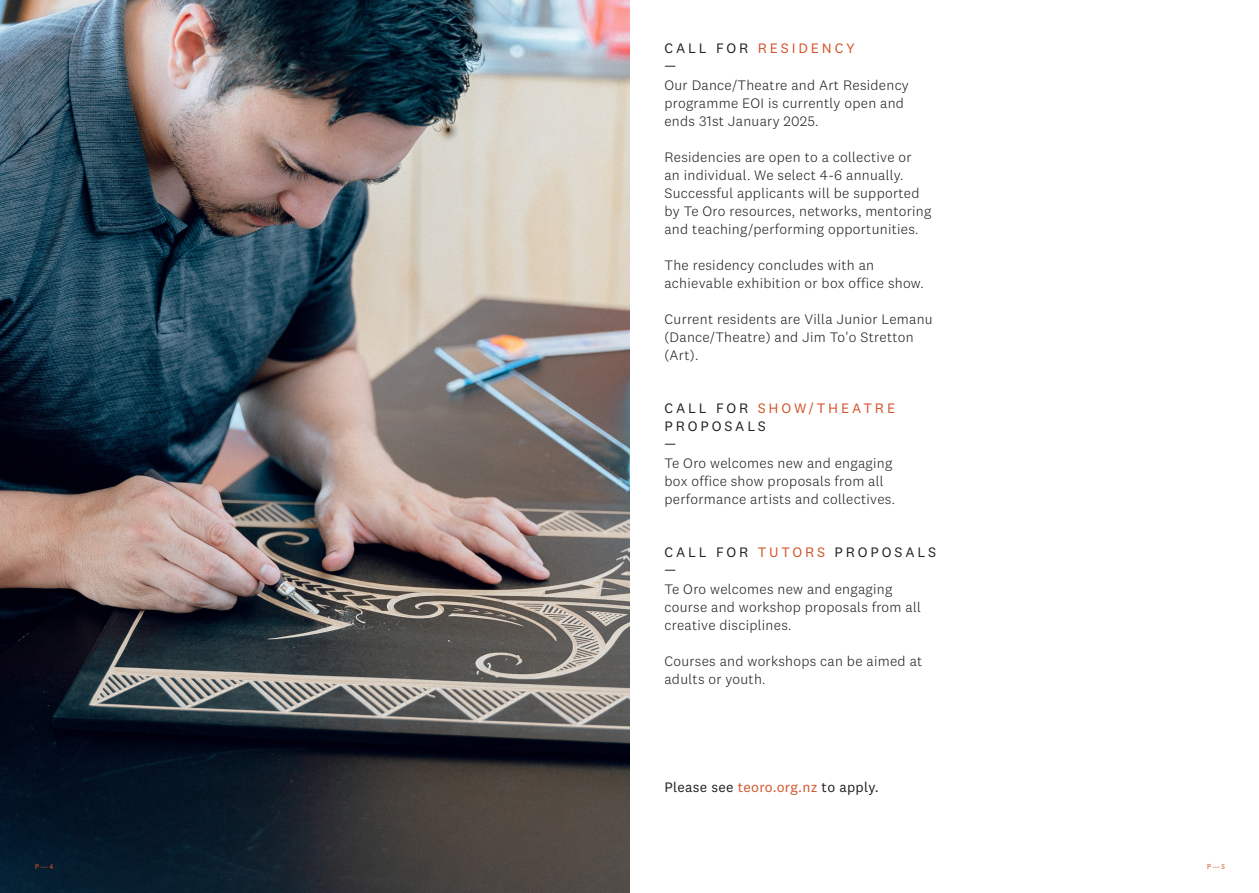
<style>
.page{position:relative;width:1259px;height:893px;background:#fff}
.page>*{position:absolute;margin:0;border:0;box-sizing:border-box;transform-origin:0 0}
.S2__DIN_Regular_9_5_12_CAPS{font:300 14.25px/18px "National 2";letter-spacing:.02em;color:#231f20}
.S2__DIN_Regular_9_5_12_CAPS-2{font:14.25px/18px "National 2";letter-spacing:.2em;color:#231f20}
.S2__DIN_Regular_9_5_12_CAPS-3{font:14.25px "National 2";letter-spacing:.02em;color:#231f20}
.S2__DIN_Regular_9_5_12_CAPS-4{font:14.25px "National 2";letter-spacing:.2em;color:#d35329}
.t1{font:7.5px "Myriad Pro";color:#d35329}
.s1{color:#231f20}
.s2{color:#d35329}
</style>
<div class="page">
<img style="left:0;top:1px;width:629px;height:891px">
<p class="S2__DIN_Regular_9_5_12_CAPS-4" style="left:664px;top:39px;width:192px"><span class="s1">CALL FOR</span> RESIDENCY</p>
<p class="S2__DIN_Regular_9_5_12_CAPS-2" style="left:664px;top:57px;width:13px">—</p>
<p class="S2__DIN_Regular_9_5_12_CAPS" style="left:664px;top:76px;width:246px">Our Dance/Theatre and Art Residency programme EOI is currently open and ends 31st January 2025.</p>
<p class="S2__DIN_Regular_9_5_12_CAPS" style="left:664px;top:148px;width:268px">Residencies are open to a collective or<br>an individual. We select 4-6 annually.<br>Successful applicants will be supported by Te Oro resources, networks, mentoring and teaching/performing opportunities.</p>
<p class="S2__DIN_Regular_9_5_12_CAPS" style="left:664px;top:256px;width:261px">The residency concludes with an achievable exhibition or box office show.</p>
<p class="S2__DIN_Regular_9_5_12_CAPS" style="left:664px;top:310px;width:270px">Current residents are Villa Junior Lemanu (Dance/Theatre) and Jim To'o Stretton (Art).</p>
<p class="S2__DIN_Regular_9_5_12_CAPS-2" style="left:664px;top:399px;width:232px">CALL FOR <span class="s2">SHOW/THEATRE<br></span>PROPOSALS</p>
<p class="S2__DIN_Regular_9_5_12_CAPS-2" style="left:664px;top:435px;width:13px">—</p>
<p class="S2__DIN_Regular_9_5_12_CAPS" style="left:664px;top:454px;width:232px">Te Oro welcomes new and engaging box office show proposals from all performance artists and collectives.</p>
<p class="S2__DIN_Regular_9_5_12_CAPS-2" style="left:664px;top:543px;width:273px">CALL FOR <span class="s2">TUTORS</span> PROPOSALS</p>
<p class="S2__DIN_Regular_9_5_12_CAPS-2" style="left:664px;top:561px;width:13px">—</p>
<p class="S2__DIN_Regular_9_5_12_CAPS" style="left:664px;top:580px;width:258px">Te Oro welcomes new and engaging course and workshop proposals from all creative disciplines.</p>
<p class="S2__DIN_Regular_9_5_12_CAPS" style="left:664px;top:652px;width:259px">Courses and workshops can be aimed at adults or youth.</p>
<p class="S2__DIN_Regular_9_5_12_CAPS-3" style="left:664px;top:779px;width:216px">Please see <span class="s2">teoro.org.nz</span> to apply.</p>
<p class="t1" style="left:35px;top:861px;width:20px">P — 4</p>
<p class="t1" style="left:1207px;top:861px;width:19px">P — 5</p>
</div>
